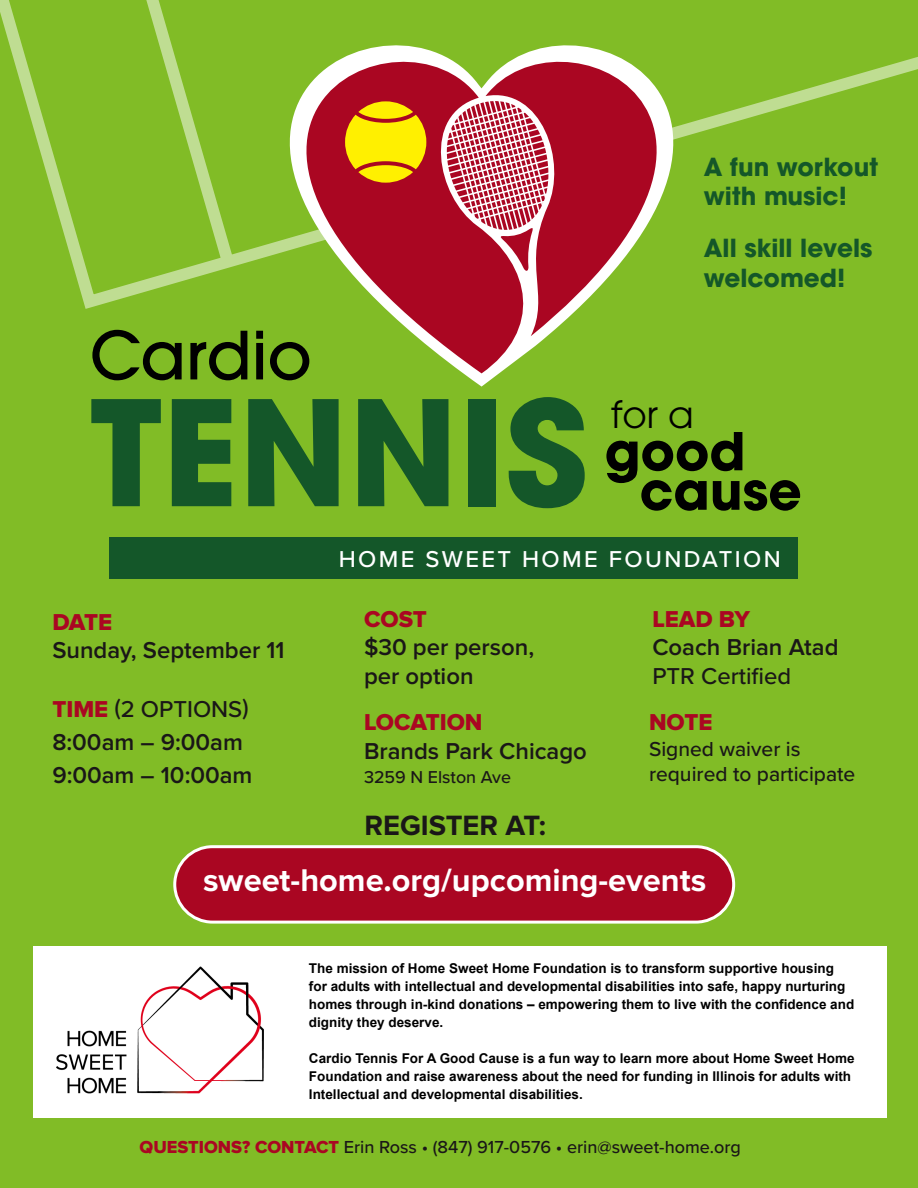
<style>
.page{position:relative;width:918px;height:1188px;background:#81bc26}
.page>*{position:absolute;margin:0;border:0;box-sizing:border-box;transform-origin:0 0}
.t1{font:700 144.75px "ITC Avant Garde Pro";color:#145729}
.t2{font:500 65.85px "ITC Avant Garde Pro";color:#000}
.t3{font:700 51.75px "ITC Avant Garde Pro";color:#000}
.t4{font:37.2px "ITC Avant Garde Pro";color:#000}
.t5{font:700 32.55px "Proxima Nova";color:#fff}
.t6{font:700 28.95px "Proxima Nova";color:#1a1718}
.t7{font:700 24.75px/29.7px "ITC Avant Garde Pro";color:#145729}
.t8{font:600 23.85px/33px "Proxima Nova";color:#1a1718}
.t9{font:23.85px "Proxima Nova Extrabld";color:#aa0622}
.t10{font:500 23.85px "Proxima Nova";letter-spacing:.1em;color:#fff}
.t11{font:500 23.85px "Proxima Nova";color:#1a1718}
.t12{font:500 21px/25.2px "Proxima Nova";color:#1a1718}
.t13{font:500 18px "Proxima Nova";color:#1a1718}
.t14{font:500 17.85px "Proxima Nova";color:#1a1718}
.t15{font:700 13.5px/18px "Arial";color:#000}
.s1{font-family:"Proxima Nova Extrabld";font-weight:400;color:#aa0622}
.s2{font-weight:500}
</style>
<div class="page">
<svg style="left:76px;top:57px;width:842px;height:252px"></svg>
<svg style="left:0;top:0;width:98px;height:276px"></svg>
<div style="left:34px;top:946px;width:853px;height:172px;background:#fff"></div>
<svg style="left:98px;top:57px;width:736px;height:330px"></svg>
<svg style="left:131px;top:0;width:672px;height:373px"></svg>
<svg style="left:345px;top:101px;width:81px;height:82px;background:#e6ab09"></svg>
<img style="left:56px;top:966px;width:208px;height:128px">
<div style="left:110px;top:537px;width:688px;height:42px;background:#145729"></div>
<div style="left:175px;top:847px;width:559px;height:75px;background:#aa0622;border-radius:38px"></div>
<div style="left:173px;top:845px;width:562px;height:79px;border:3px solid #fff;border-radius:38px"></div>
<h3 class="t7" style="left:704px;top:152px;width:176px">A fun workout with music!</h3>
<h2 class="t2" style="left:90px;top:313px;width:224px">Cardio</h2>
<h1 class="t1" style="left:90px;top:356px;width:500px">TENNIS</h1>
<h3 class="t7" style="left:704px;top:233px;width:170px">All skill levels welcomed!</h3>
<h3 class="t4" style="left:611px;top:391px;width:84px">for a</h3>
<h3 class="t3" style="left:605px;top:417px;width:142px">good</h3>
<h3 class="t3" style="left:640px;top:456px;width:164px">cause</h3>
<h3 class="t9" style="left:52px;top:611px;width:61px">DATE</h3>
<h3 class="t8" style="left:52px;top:635px;width:234px">Sunday, September 11</h3>
<h3 class="t8" style="left:52px;top:693px;width:202px"><span class="s1">TIME</span> <span class="s2">(2 OPTIONS)<br></span>8:00am – 9:00am<br>9:00am – 10:00am</h3>
<h3 class="t10" style="left:339px;top:541px;width:444px">HOME SWEET HOME FOUNDATION</h3>
<h3 class="t9" style="left:364px;top:608px;width:64px">COST</h3>
<h3 class="t8" style="left:364px;top:634px;width:172px;line-height:28.7px">$30 per person, per option</h3>
<h3 class="t9" style="left:364px;top:712px;width:120px">LOCATION</h3>
<h3 class="t8" style="left:364px;top:736px;width:224px">Brands Park Chicago</h3>
<h3 class="t14" style="left:364px;top:764px;width:149px">3259 N Elston Ave</h3>
<h3 class="t9" style="left:652px;top:608px;width:99px">LEAD BY</h3>
<h3 class="t8" style="left:652px;top:632px;width:188px">Coach Brian Atad</h3>
<h3 class="t11" style="left:652px;top:658px;width:140px">PTR Certified</h3>
<h3 class="t9" style="left:649px;top:712px;width:65px">NOTE</h3>
<h3 class="t12" style="left:649px;top:735px;width:208px">Signed waiver is required to participate</h3>
<h3 class="t6" style="left:365px;top:812px;width:183px">REGISTER AT:</h3>
<h3 class="t5" style="left:203px;top:866px;width:505px">sweet-home.org/upcoming-events</h3>
<p class="t15" style="left:309px;top:959px;width:547px">The mission of Home Sweet Home Foundation is to transform supportive housing for adults with intellectual and developmental disabilities into safe, happy nurturing homes through in-kind donations – empowering them to live with the confidence and dignity they deserve.</p>
<p class="t15" style="left:309px;top:1049px;width:547px">Cardio Tennis For A Good Cause is a fun way to learn more about Home Sweet Home<br>Foundation and raise awareness about the need for funding in Illinois for adults with<br>Intellectual and developmental disabilities.</p>
<h3 class="t13" style="left:140px;top:1134px;width:603px"><span class="s1">QUESTIONS? CONTACT</span> Erin Ross • (847) 917-0576 • erin@sweet-home.org</h3>
</div>
